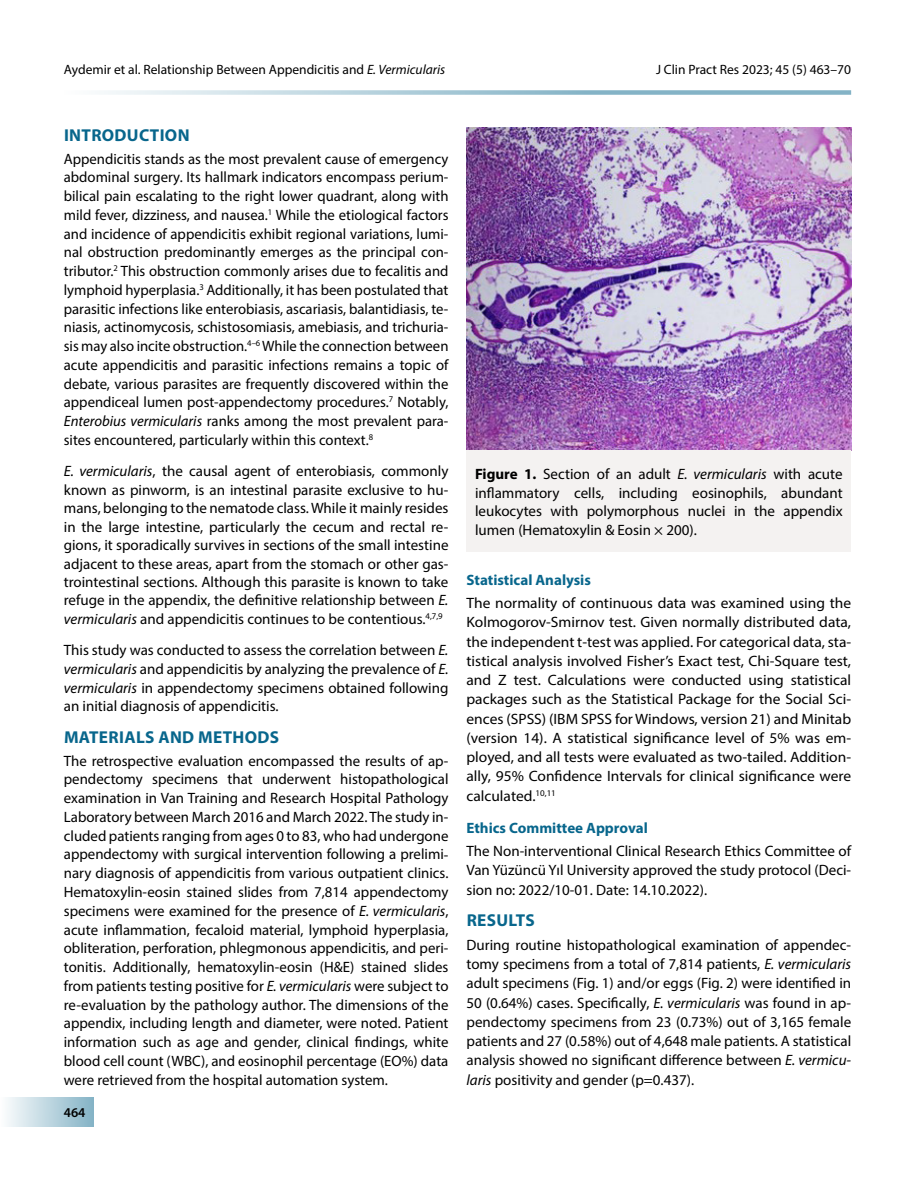
<style>
.page{position:relative;width:915px;height:1191px;background:#fff}
.page>*{position:absolute;margin:0;border:0;box-sizing:border-box;transform-origin:0 0}
.t1{font:700 17.25px "Myriad Pro";letter-spacing:.02em;color:#08668c}
.t2{font:15px/18.8px "Myriad Pro";color:#000;text-align:justify}
.t3{font:700 15px "Myriad Pro";color:#08668c}
.t4{font:13.5px "Myriad Pro";color:#000}
.t5{font:600 13.5px "Myriad Pro";color:#000}
.s1{font-style:italic}
.s2{font-weight:700}
</style>
<div class="page">
<div style="left:0;top:1097px;width:94px;height:30px;background:linear-gradient(to right,#fefefe,#85b3c6)"></div>
<svg style="left:104px;top:90px;width:746px;height:5px;background:#b0ceda"></svg>
<img style="left:466px;top:128px;width:385px;height:322px">
<div style="left:466px;top:450px;width:384px;height:102px;background:#f4f2f1"></div>
<p class="t4" style="left:64px;top:61px;width:383px">Aydemir et al. Relationship Between Appendicitis and <span class="s1">E. Vermicularis</span></p>
<p class="t4" style="left:655px;top:61px;width:196px">J Clin Pract Res 2023; 45 (5) 463–70</p>
<p class="t1" style="left:64px;top:123px;width:127px">INTRODUCTION</p>
<p class="t2" style="left:64px;top:149px;width:386px">Appendicitis stands as the most prevalent cause of emergency abdominal surgery. Its hallmark indicators encompass perium&shy;bilical pain escalating to the right lower quadrant, along with mild fever, dizziness, and nausea.<sup>1</sup> While the etiological factors and incidence of appendicitis exhibit regional variations, lumi&shy;nal obstruction predominantly emerges as the principal con&shy;tributor.<sup>2</sup> This obstruction commonly arises due to fecalitis and lymphoid hyperplasia.<sup>3</sup> Additionally, it has been postulated that parasitic infections like enterobiasis, ascariasis, balantidiasis, te&shy;niasis, actinomycosis, schistosomiasis, amebiasis, and trichuria&shy;sis may also incite obstruction.<sup>4–6</sup> While the connection between acute appendicitis and parasitic infections remains a topic of debate, various parasites are frequently discovered within the appendiceal lumen post-appendectomy procedures.<sup>7</sup> Notably, <span class="s1">Enterobius vermicularis</span> ranks among the most prevalent para&shy;sites encountered, particularly within this context.<sup>8</sup></p>
<p class="t2" style="left:64px;top:462px;width:386px"><span class="s1">E. vermicularis</span>, the causal agent of enterobiasis, commonly known as pinworm, is an intestinal parasite exclusive to hu&shy;mans, belonging to the nematode class. While it mainly resides in the large intestine, particularly the cecum and rectal re&shy;gions, it sporadically survives in sections of the small intestine adjacent to these areas, apart from the stomach or other gas&shy;trointestinal sections. Although this parasite is known to take refuge in the appendix, the definitive relationship between <span class="s1">E. vermicularis</span> and appendicitis continues to be contentious.<sup>4,7,9</sup></p>
<p class="t2" style="left:64px;top:640px;width:386px">This study was conducted to assess the correlation between <span class="s1">E. vermicularis</span> and appendicitis by analyzing the prevalence of <span class="s1">E. vermicularis</span> in appendectomy specimens obtained following an initial diagnosis of appendicitis.</p>
<p class="t1" style="left:64px;top:725px;width:217px">MATERIALS AND METHODS</p>
<p class="t2" style="left:64px;top:751px;width:386px">The retrospective evaluation encompassed the results of ap&shy;pendectomy specimens that underwent histopathological examination in Van Training and Research Hospital Pathology Laboratory between March 2016 and March 2022. The study in&shy;cluded patients ranging from ages 0 to 83, who had undergone appendectomy with surgical intervention following a prelimi&shy;nary diagnosis of appendicitis from various outpatient clinics.<br>Hematoxylin-eosin stained slides from 7,814 appendectomy specimens were examined for the presence of <span class="s1">E. vermicularis</span>, acute inflammation, fecaloid material, lymphoid hyperplasia, obliteration, perforation, phlegmonous appendicitis, and peri&shy;tonitis. Additionally, hematoxylin-eosin (H&amp;E) stained slides from patients testing positive for <span class="s1">E. vermicularis</span> were subject to re-evaluation by the pathology author. The dimensions of the appendix, including length and diameter, were noted. Patient information such as age and gender, clinical findings, white blood cell count (WBC), and eosinophil percentage (EO%) data were retrieved from the hospital automation system.</p>
<p class="t5" style="left:64px;top:1104px;width:23px">464</p>
<p class="t2" style="left:475px;top:464px;width:369px"><span class="s2">Figure 1.</span> Section of an adult <span class="s1">E. vermicularis</span> with acute inflammatory cells, including eosinophils, abundant leukocytes with polymorphous nuclei in the appendix lumen (Hematoxylin &amp; Eosin × 200).</p>
<p class="t3" style="left:466px;top:570px;width:126px">Statistical Analysis</p>
<p class="t2" style="left:466px;top:593px;width:386px;line-height:19.2px">The normality of continuous data was examined using the Kolmogorov-Smirnov test. Given normally distributed data, the independent t-test was applied. For categorical data, sta&shy;tistical analysis involved Fisher’s Exact test, Chi-Square test, and Z test. Calculations were conducted using statistical packages such as the Statistical Package for the Social Sci&shy;ences (SPSS) (IBM SPSS for Windows, version 21) and Minitab (version 14). A statistical significance level of 5% was em&shy;ployed, and all tests were evaluated as two-tailed. Addition&shy;ally, 95% Confidence Intervals for clinical significance were calculated.<sup>10,11</sup></p>
<p class="t3" style="left:466px;top:817px;width:183px">Ethics Committee Approval</p>
<p class="t2" style="left:466px;top:841px;width:386px;line-height:19.2px">The Non-interventional Clinical Research Ethics Committee of Van Yüzüncü Yıl University approved the study protocol (Deci&shy;sion no: 2022/10-01. Date: 14.10.2022).</p>
<p class="t1" style="left:466px;top:909px;width:70px">RESULTS</p>
<p class="t2" style="left:466px;top:935px;width:386px;line-height:19.2px">During routine histopathological examination of appendec&shy;tomy specimens from a total of 7,814 patients, <span class="s1">E. vermicularis </span>adult specimens (Fig. 1) and/or eggs (Fig. 2) were identified in 50 (0.64%) cases. Specifically, <span class="s1">E. vermicularis</span> was found in ap&shy;pendectomy specimens from 23 (0.73%) out of 3,165 female patients and 27 (0.58%) out of 4,648 male patients. A statistical analysis showed no significant difference between <span class="s1">E. vermicu&shy;laris</span> positivity and gender (p=0.437).</p>
</div>
